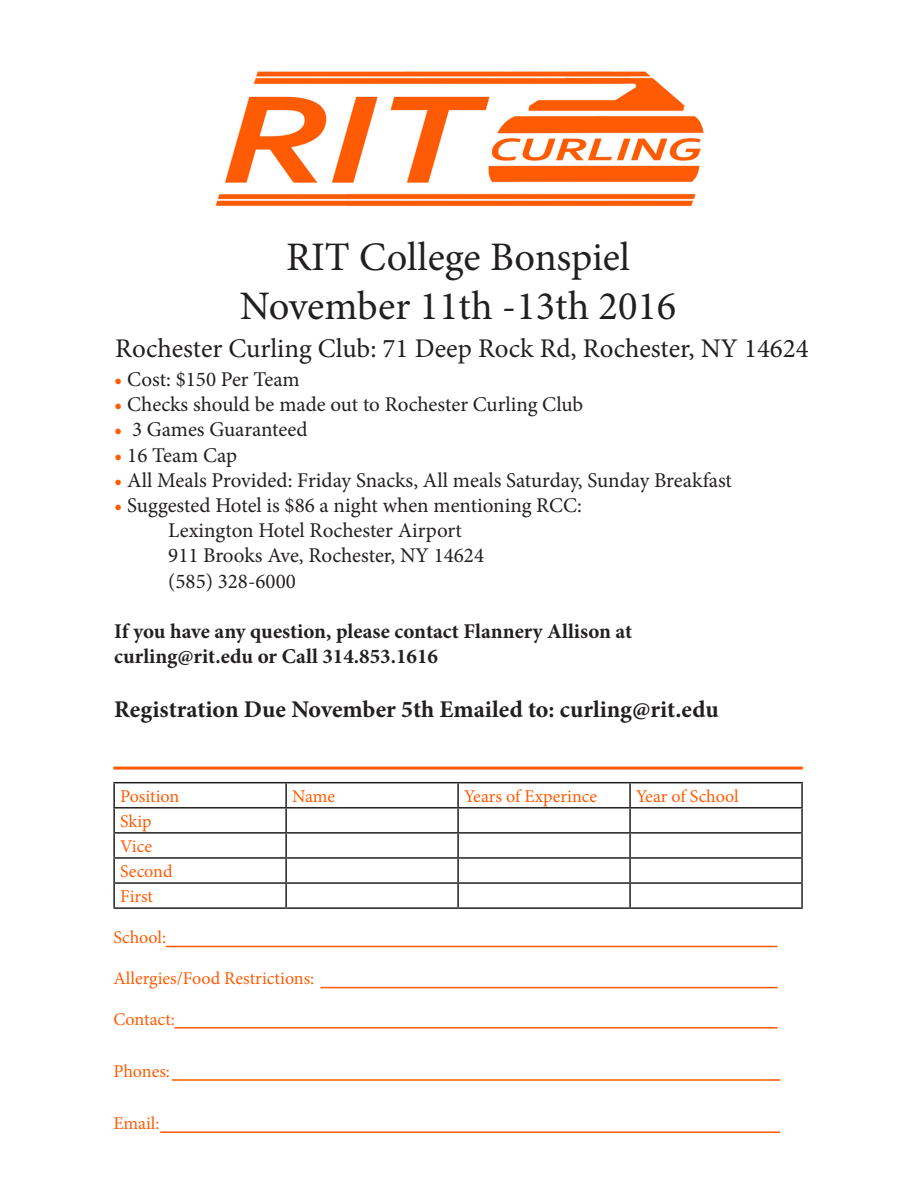
<style>
.page{position:relative;width:918px;height:1188px;background:#fff}
.page>*{position:absolute;margin:0;border:0;box-sizing:border-box;transform-origin:0 0}
.t1{font:40.5px "Minion Pro";color:#231f20}
.t2{font:27px "Minion Pro";color:#231f20}
.t3{font:700 24px "Minion Pro";color:#231f20}
.t4{font:21px "Minion Pro";color:#231f20}
.t5{font:700 21px "Minion Pro";color:#231f20}
.t6{font:18px "Minion Pro";color:#ff5b04}
.s1{color:#ff5b04}
</style>
<div class="page">
<img style="left:215px;top:71px;width:489px;height:136px">
<hr style="left:113px;top:767px;width:690px;height:3px;background:#ff5a04">
<hr style="left:113px;top:782px;width:173px;height:1px;background:#231f20">
<hr style="left:113px;top:783px;width:2px;height:24px;background:#231f20">
<hr style="left:286px;top:782px;width:172px;height:1px;background:#231f20">
<hr style="left:285px;top:783px;width:2px;height:24px;background:#231f20">
<hr style="left:458px;top:782px;width:172px;height:1px;background:#231f20">
<hr style="left:457px;top:783px;width:2px;height:24px;background:#231f20">
<hr style="left:630px;top:782px;width:173px;height:1px;background:#231f20">
<hr style="left:629px;top:783px;width:2px;height:24px;background:#231f20">
<hr style="left:801px;top:783px;width:2px;height:24px;background:#231f20">
<hr style="left:113px;top:807px;width:173px;height:2px;background:#231f20">
<hr style="left:113px;top:809px;width:2px;height:23px;background:#231f20">
<hr style="left:286px;top:807px;width:172px;height:2px;background:#231f20">
<hr style="left:285px;top:809px;width:2px;height:23px;background:#231f20">
<hr style="left:458px;top:807px;width:172px;height:2px;background:#231f20">
<hr style="left:457px;top:809px;width:2px;height:23px;background:#231f20">
<hr style="left:630px;top:807px;width:173px;height:2px;background:#231f20">
<hr style="left:629px;top:809px;width:2px;height:23px;background:#231f20">
<hr style="left:801px;top:809px;width:2px;height:23px;background:#231f20">
<hr style="left:113px;top:832px;width:173px;height:2px;background:#231f20">
<hr style="left:113px;top:834px;width:2px;height:23px;background:#231f20">
<hr style="left:286px;top:832px;width:172px;height:2px;background:#231f20">
<hr style="left:285px;top:834px;width:2px;height:23px;background:#231f20">
<hr style="left:458px;top:832px;width:172px;height:2px;background:#231f20">
<hr style="left:457px;top:834px;width:2px;height:23px;background:#231f20">
<hr style="left:630px;top:832px;width:173px;height:2px;background:#231f20">
<hr style="left:629px;top:834px;width:2px;height:23px;background:#231f20">
<hr style="left:801px;top:834px;width:2px;height:23px;background:#231f20">
<hr style="left:113px;top:857px;width:173px;height:2px;background:#231f20">
<hr style="left:113px;top:859px;width:2px;height:23px;background:#231f20">
<hr style="left:286px;top:857px;width:172px;height:2px;background:#231f20">
<hr style="left:285px;top:859px;width:2px;height:23px;background:#231f20">
<hr style="left:458px;top:857px;width:172px;height:2px;background:#231f20">
<hr style="left:457px;top:859px;width:2px;height:23px;background:#231f20">
<hr style="left:630px;top:857px;width:173px;height:2px;background:#231f20">
<hr style="left:629px;top:859px;width:2px;height:23px;background:#231f20">
<hr style="left:801px;top:859px;width:2px;height:23px;background:#231f20">
<hr style="left:113px;top:882px;width:173px;height:2px;background:#231f20">
<hr style="left:113px;top:884px;width:2px;height:23px;background:#231f20">
<hr style="left:286px;top:882px;width:172px;height:2px;background:#231f20">
<hr style="left:285px;top:884px;width:2px;height:23px;background:#231f20">
<hr style="left:458px;top:882px;width:172px;height:2px;background:#231f20">
<hr style="left:457px;top:884px;width:2px;height:23px;background:#231f20">
<hr style="left:630px;top:882px;width:173px;height:2px;background:#231f20">
<hr style="left:629px;top:884px;width:2px;height:23px;background:#231f20">
<hr style="left:801px;top:884px;width:2px;height:23px;background:#231f20">
<hr style="left:113px;top:907px;width:173px;height:2px;background:#231f20">
<hr style="left:286px;top:907px;width:172px;height:2px;background:#231f20">
<hr style="left:458px;top:907px;width:172px;height:2px;background:#231f20">
<hr style="left:630px;top:907px;width:173px;height:2px;background:#231f20">
<hr style="left:320px;top:987px;width:458px;height:1px;background:#ff5a04">
<hr style="left:175px;top:1027px;width:603px;height:2px;background:#ff5a04">
<hr style="left:172px;top:1079px;width:608px;height:2px;background:#ff5a04">
<hr style="left:160px;top:1131px;width:620px;height:2px;background:#ff5a04">
<hr style="left:166px;top:946px;width:612px;height:1px;background:#ff5a04">
<p class="t1" style="left:286px;top:230px;width:346px">RIT College Bonspiel</p>
<p class="t1" style="left:240px;top:279px;width:438px">November 11th -13th 2016</p>
<p class="t2" style="left:115px;top:330px;width:695px">Rochester Curling Club: 71 Deep Rock Rd, Rochester, NY 14624</p>
<p class="t4" style="left:114px;top:365px;width:187px"><span class="s1">•</span> Cost: $150 Per Team</p>
<p class="t4" style="left:114px;top:390px;width:470px"><span class="s1">•</span> Checks should be made out to Rochester Curling Club</p>
<p class="t4" style="left:114px;top:416px;width:195px"><span class="s1">•</span> 3 Games Guaranteed</p>
<p class="t4" style="left:114px;top:441px;width:124px"><span class="s1">•</span> 16 Team Cap</p>
<p class="t4" style="left:114px;top:466px;width:619px"><span class="s1">•</span> All Meals Provided: Friday Snacks, All meals Saturday, Sunday Breakfast</p>
<p class="t4" style="left:114px;top:491px;width:469px"><span class="s1">•</span> Suggested Hotel is $86 a night when mentioning RCC:</p>
<p class="t4" style="left:168px;top:516px;width:295px">Lexington Hotel Rochester Airport</p>
<p class="t4" style="left:168px;top:542px;width:317px">911 Brooks Ave, Rochester, NY 14624</p>
<p class="t4" style="left:168px;top:567px;width:129px">(585) 328-6000</p>
<p class="t5" style="left:114px;top:617px;width:519px">If you have any question, please contact Flannery Allison at</p>
<p class="t5" style="left:114px;top:642px;width:325px">curling@rit.edu or Call 314.853.1616</p>
<p class="t3" style="left:114px;top:693px;width:606px">Registration Due November 5th Emailed to: curling@rit.edu</p>
<p class="t6" style="left:120px;top:784px;width:61px">Position</p>
<p class="t6" style="left:292px;top:784px;width:44px">Name</p>
<p class="t6" style="left:464px;top:784px;width:135px">Years of Experince</p>
<p class="t6" style="left:636px;top:784px;width:104px">Year of School</p>
<p class="t6" style="left:120px;top:809px;width:33px">Skip</p>
<p class="t6" style="left:120px;top:834px;width:33px">Vice</p>
<p class="t6" style="left:120px;top:859px;width:54px">Second</p>
<p class="t6" style="left:120px;top:884px;width:34px">First</p>
<p class="t6" style="left:113px;top:926px;width:54px">School:</p>
<p class="t6" style="left:113px;top:967px;width:202px">Allergies/Food Restrictions:</p>
<p class="t6" style="left:113px;top:1007px;width:63px">Contact:</p>
<p class="t6" style="left:113px;top:1059px;width:58px">Phones:</p>
<p class="t6" style="left:113px;top:1111px;width:48px">Email:</p>
</div>
